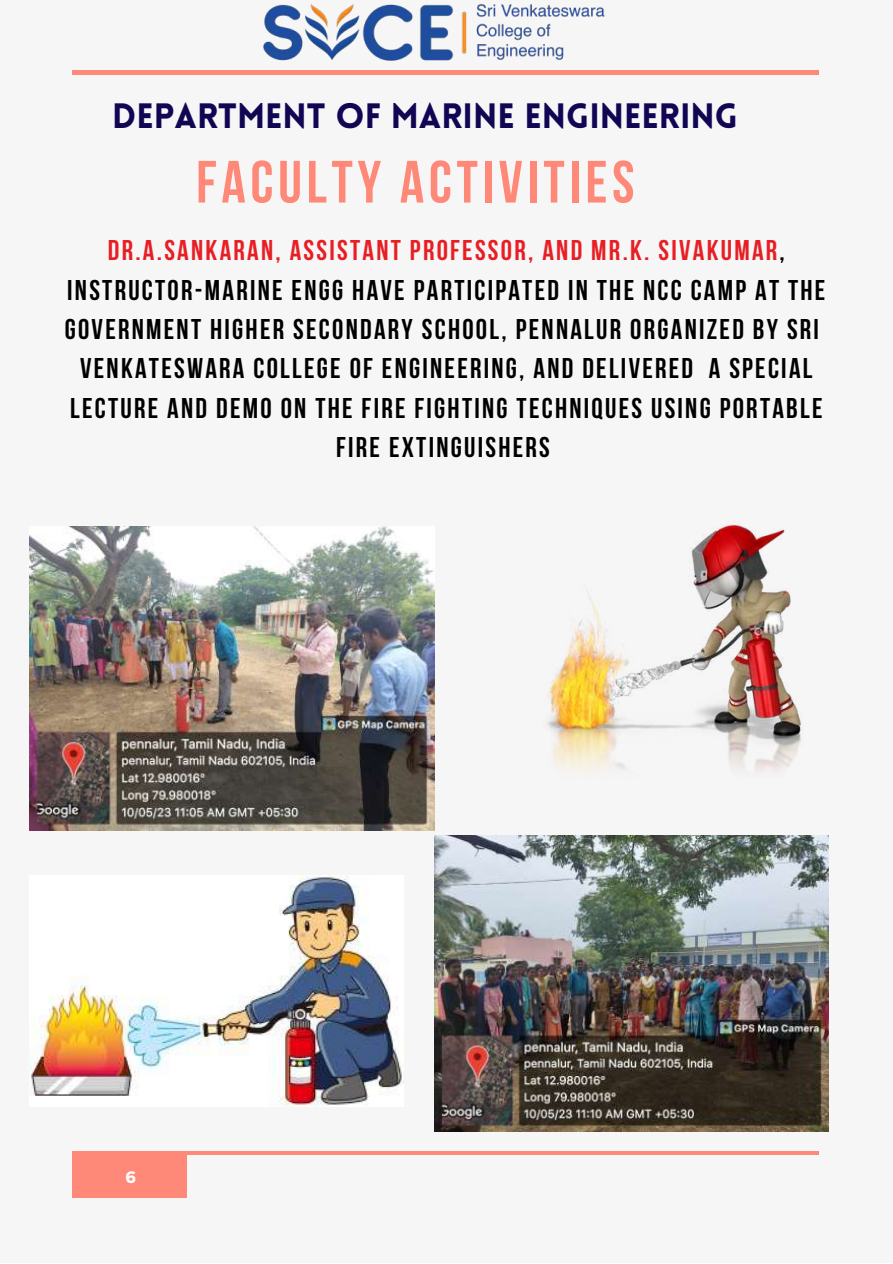
<style>
.page{position:relative;width:893px;height:1264px;background:#fff}
.page>*{position:absolute;margin:0;border:0;box-sizing:border-box;transform-origin:0 0}
.t1{font:700 59.55px "Bebas Neue";letter-spacing:.08em;color:#ff8979}
.t2{font:900 34.5px "Lovelo";color:#110654}
.t3{font:700 28.5px/39.3px "Bebas Neue";letter-spacing:.08em;color:#000;text-align:center}
.t4{font:700 16.5px "Montserrat";color:#fff}
.s1{color:#e81e25}
</style>
<div class="page">
<div style="left:0;top:0;width:892px;height:1262px;background:#f6f6f6"></div>
<hr style="left:72px;top:71px;width:747px;height:3px;background:#ff8979">
<div style="left:72px;top:1151px;width:115px;height:46px;background:#ff8979"></div>
<hr style="left:72px;top:1151px;width:747px;height:3px;background:#ff8979">
<img style="left:233px;top:4px;width:402px;height:67px">
<img style="left:30px;top:526px;width:404px;height:304px">
<img style="left:434px;top:835px;width:394px;height:296px">
<img style="left:547px;top:524px;width:254px;height:248px">
<img style="left:30px;top:875px;width:372px;height:231px">
<p class="t2" style="left:112px;top:102px;width:627px">DEPARTMENT OF MARINE ENGINEERING</p>
<h1 class="t1" style="left:196px;top:158px;width:439px">FACULTY ACTIVITIES</h1>
<p class="t3" style="left:65px;top:233px;width:762px"><span class="s1">DR.A.SANKARAN, ASSISTANT PROFESSOR, AND MR.K. SIVAKUMAR</span>, INSTRUCTOR-MARINE ENGG HAVE PARTICIPATED IN THE NCC CAMP AT THE GOVERNMENT HIGHER SECONDARY SCHOOL, PENNALUR ORGANIZED BY SRI VENKATESWARA COLLEGE OF ENGINEERING, AND DELIVERED A SPECIAL LECTURE AND DEMO ON THE FIRE FIGHTING TECHNIQUES USING PORTABLE FIRE EXTINGUISHERS</p>
<p class="t4" style="left:125px;top:1165px;width:12px">6</p>
</div>
